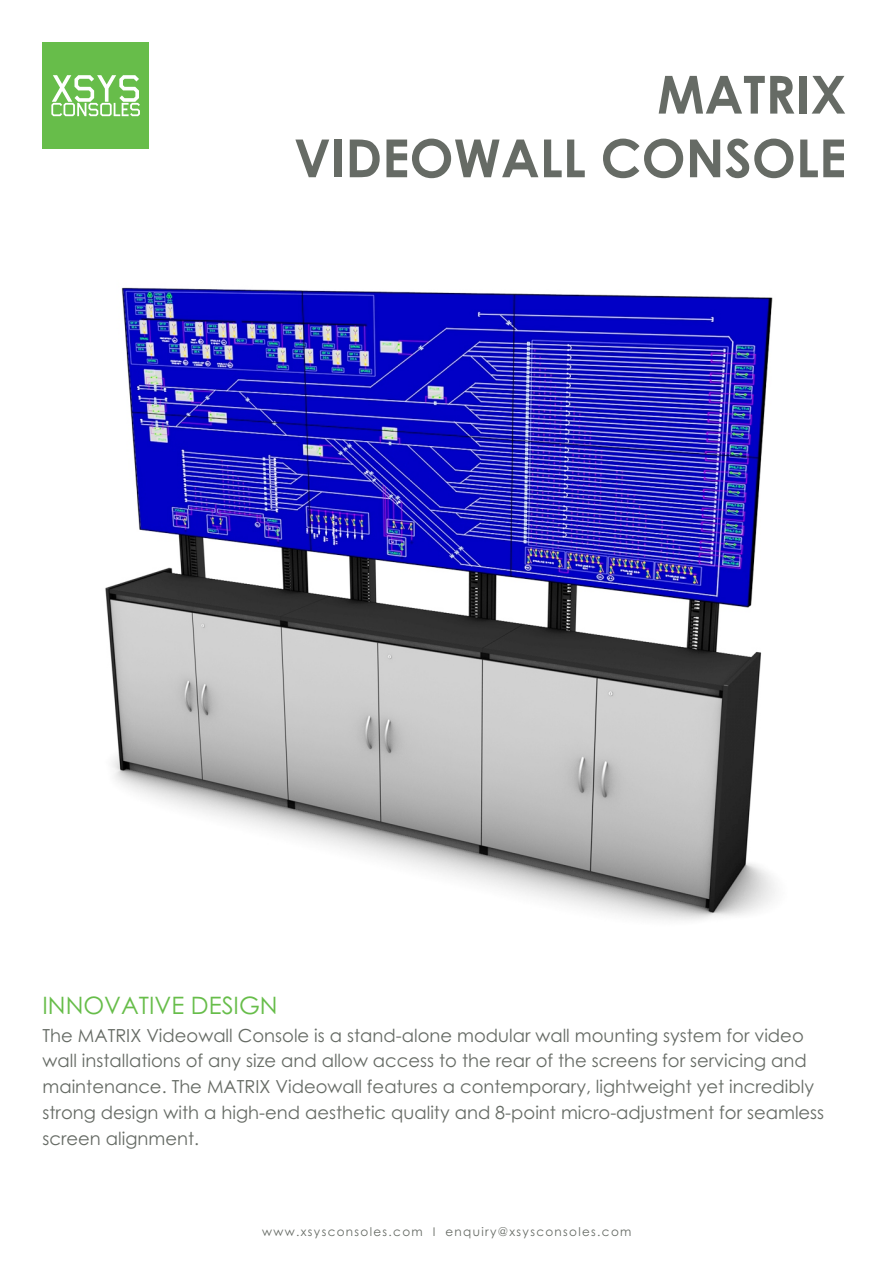
<style>
.page{position:relative;width:893px;height:1263px;background:#fff}
.page>*{position:absolute;margin:0;border:0;box-sizing:border-box;transform-origin:0 0}
.t1{font:700 52.5px/63.6px "Century Gothic";color:#666b65;text-align:right}
.t2{font:24px "Century Gothic";color:#67bd4a}
.t3{font:18px/25.8px "Century Gothic";color:#666b65}
.t4{font:12px "Century Gothic";letter-spacing:.11em;color:#666b65}
</style>
<div class="page">
<img style="left:105px;top:287px;width:671px;height:633px">
<div style="left:43px;top:43px;width:106px;height:106px;background:#67bd4a"></div>
<svg style="left:51px;top:75px;width:89px;height:41px"></svg>
<h1 class="t1" style="left:294px;top:68px;width:554px">MATRIX<br>VIDEOWALL CONSOLE</h1>
<h2 class="t2" style="left:43px;top:995px;width:237px">INNOVATIVE DESIGN</h2>
<p class="t3" style="left:43px;top:1024px;width:783px">The MATRIX Videowall Console is a stand-alone modular wall mounting system for video wall installations of any size and allow access to the rear of the screens for servicing and maintenance. The MATRIX Videowall features a contemporary, lightweight yet incredibly strong design with a high-end aesthetic quality and 8-point micro-adjustment for seamless screen alignment.</p>
<p class="t4" style="left:262px;top:1227px;width:371px">www.xsysconsoles.com I enquiry@xsysconsoles.com</p>
</div>
